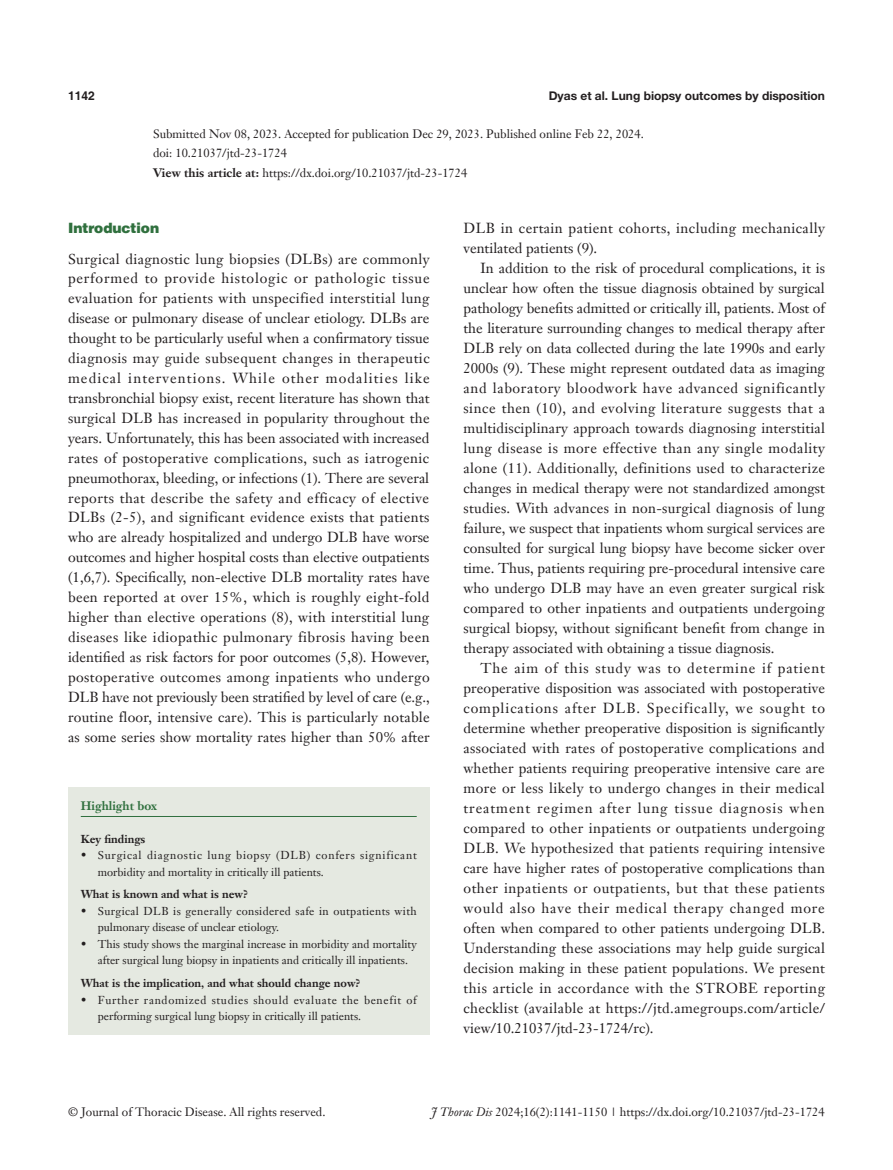
<style>
.page{position:relative;width:893px;height:1170px;background:#fff}
.page>*{position:absolute;margin:0;border:0;box-sizing:border-box;transform-origin:0 0}
.t1{font:14.25px/20px "Janson Text LT";letter-spacing:.005em;color:#231f20;text-align:justify}
.t2{font:14.25px/20px "Janson Text LT";letter-spacing:.03em;color:#231f20}
._1ji-zhengti{font:900 14.25px "Helvetica";color:#30703e}
.A-time{font:12px "Janson Text LT";color:#231f20}
.A-View_this_article{font:12px "Janson Text LT";color:#231f20}
.t3{font:700 12px "Helvetica Neue LT Pro";color:#231f20}
.A-doi{font:12px "Janson Text LT";color:#231f20}
.Cite{font:700 12px "Janson Text LT";color:#30703e}
.t4{font:700 12px "Helvetica";color:#231f20}
.box-zhengwen{font:11.25px/16.5px "Janson Text LT";color:#231f20}
.box-zhengwen-2{font:11.25px/16.5px "Janson Text LT";letter-spacing:.065em;color:#231f20}
.box-zhengwen-3{font:11.25px/16.5px "Janson Text LT";letter-spacing:.03em;color:#231f20}
.box-biaoti-1_5mm{font:700 11.25px "Janson Text LT";color:#231f20}
.box-biaoti{font:700 11.25px "Janson Text LT";color:#231f20}
.s1{font-weight:700}
.s2{font-style:italic}
</style>
<div class="page">
<div style="left:68px;top:787px;width:361px;height:247px;background:#e5e9e1"></div>
<hr style="left:81px;top:816px;width:336px;height:1px;background:#30703e">
<p class="t4" style="left:68px;top:88px;width:28px">1142</p>
<p class="t3" style="left:549px;top:88px;width:278px">Dyas et al. Lung biopsy outcomes by disposition</p>
<p class="A-time" style="left:153px;top:126px;width:492px">Submitted Nov 08, 2023. Accepted for publication Dec 29, 2023. Published online Feb 22, 2024.</p>
<p class="A-doi" style="left:153px;top:146px;width:135px">doi: 10.21037/jtd-23-1724</p>
<p class="A-View_this_article" style="left:153px;top:165px;width:316px"><span class="s1">View this article at:</span> https://dx.doi.org/10.21037/jtd-23-1724</p>
<p class="_1ji-zhengti" style="left:68px;top:219px;width:93px">Introduction</p>
<p class="t1" style="left:68px;top:248px;width:363px">Surgical diagnostic lung biopsies (DLBs) are commonly performed to provide histologic or pathologic tissue evaluation for patients with unspecified interstitial lung disease or pulmonary disease of unclear etiology. DLBs are thought to be particularly useful when a confirmatory tissue diagnosis may guide subsequent changes in therapeutic medical interventions. While other modalities like transbronchial biopsy exist, recent literature has shown that surgical DLB has increased in popularity throughout the years. Unfortunately, this has been associated with increased rates of postoperative complications, such as iatrogenic pneumothorax, bleeding, or infections (1). There are several reports that describe the safety and efficacy of elective DLBs (2-5), and significant evidence exists that patients who are already hospitalized and undergo DLB have worse outcomes and higher hospital costs than elective outpatients (1,6,7). Specifically, non-elective DLB mortality rates have been reported at over 15%, which is roughly eight-fold higher than elective operations (8), with interstitial lung diseases like idiopathic pulmonary fibrosis having been identified as risk factors for poor outcomes (5,8). However, postoperative outcomes among inpatients who undergo DLB have not previously been stratified by level of care (e.g., routine floor, intensive care). This is particularly notable as some series show mortality rates higher than 50% after</p>
<p class="Cite" style="left:81px;top:798px;width:78px">Highlight box</p>
<p class="box-biaoti" style="left:81px;top:831px;width:66px">Key findings</p>
<p class="box-zhengwen-2" style="left:98px;top:846px;width:320px;text-indent:-17px">• Surgical diagnostic lung biopsy (DLB) confers significant morbidity and mortality in critically ill patients.</p>
<p class="box-biaoti-1_5mm" style="left:81px;top:887px;width:169px">What is known and what is new?</p>
<p class="box-zhengwen-3" style="left:98px;top:902px;width:320px;text-indent:-17px">• Surgical DLB is generally considered safe in outpatients with pulmonary disease of unclear etiology.</p>
<p class="box-zhengwen" style="left:98px;top:935px;width:320px;text-indent:-17px">• This study shows the marginal increase in morbidity and mortality after surgical lung biopsy in inpatients and critically ill inpatients.</p>
<p class="box-biaoti-1_5mm" style="left:81px;top:976px;width:281px">What is the implication, and what should change now?</p>
<p class="box-zhengwen" style="left:98px;top:991px;width:320px;text-indent:-17px">• Further randomized studies should evaluate the benefit of performing surgical lung biopsy in critically ill patients.</p>
<p class="t2" style="left:463px;top:218px;width:363px">DLB in certain patient cohorts, including mechanically ventilated patients (9).</p>
<p class="t1" style="left:463px;top:258px;width:363px;text-indent:17px">In addition to the risk of procedural complications, it is unclear how often the tissue diagnosis obtained by surgical pathology benefits admitted or critically ill, patients. Most of the literature surrounding changes to medical therapy after DLB rely on data collected during the late 1990s and early 2000s (9). These might represent outdated data as imaging and laboratory bloodwork have advanced significantly since then (10), and evolving literature suggests that a multidisciplinary approach towards diagnosing interstitial lung disease is more effective than any single modality alone (11). Additionally, definitions used to characterize changes in medical therapy were not standardized amongst studies. With advances in non-surgical diagnosis of lung failure, we suspect that inpatients whom surgical services are consulted for surgical lung biopsy have become sicker over time. Thus, patients requiring pre-procedural intensive care who undergo DLB may have an even greater surgical risk compared to other inpatients and outpatients undergoing surgical biopsy, without significant benefit from change in therapy associated with obtaining a tissue diagnosis.</p>
<p class="t1" style="left:463px;top:658px;width:363px;text-indent:17px">The aim of this study was to determine if patient preoperative disposition was associated with postoperative complications after DLB. Specifically, we sought to determine whether preoperative disposition is significantly associated with rates of postoperative complications and whether patients requiring preoperative intensive care are more or less likely to undergo changes in their medical treatment regimen after lung tissue diagnosis when compared to other inpatients or outpatients undergoing DLB. We hypothesized that patients requiring intensive care have higher rates of postoperative complications than other inpatients or outpatients, but that these patients would also have their medical therapy changed more often when compared to other patients undergoing DLB.<br>Understanding these associations may help guide surgical decision making in these patient populations. We present this article in accordance with the STROBE reporting checklist (available at https://jtd.amegroups.com/article/ view/10.21037/jtd-23-1724/rc).</p>
<p class="A-time" style="left:68px;top:1104px;width:259px">© Journal of Thoracic Disease. All rights reserved.</p>
<p class="A-time" style="left:431px;top:1104px;width:395px"><span class="s2">J Thorac Dis</span> 2024;16(2):1141-1150 | https://dx.doi.org/10.21037/jtd-23-1724</p>
</div>
